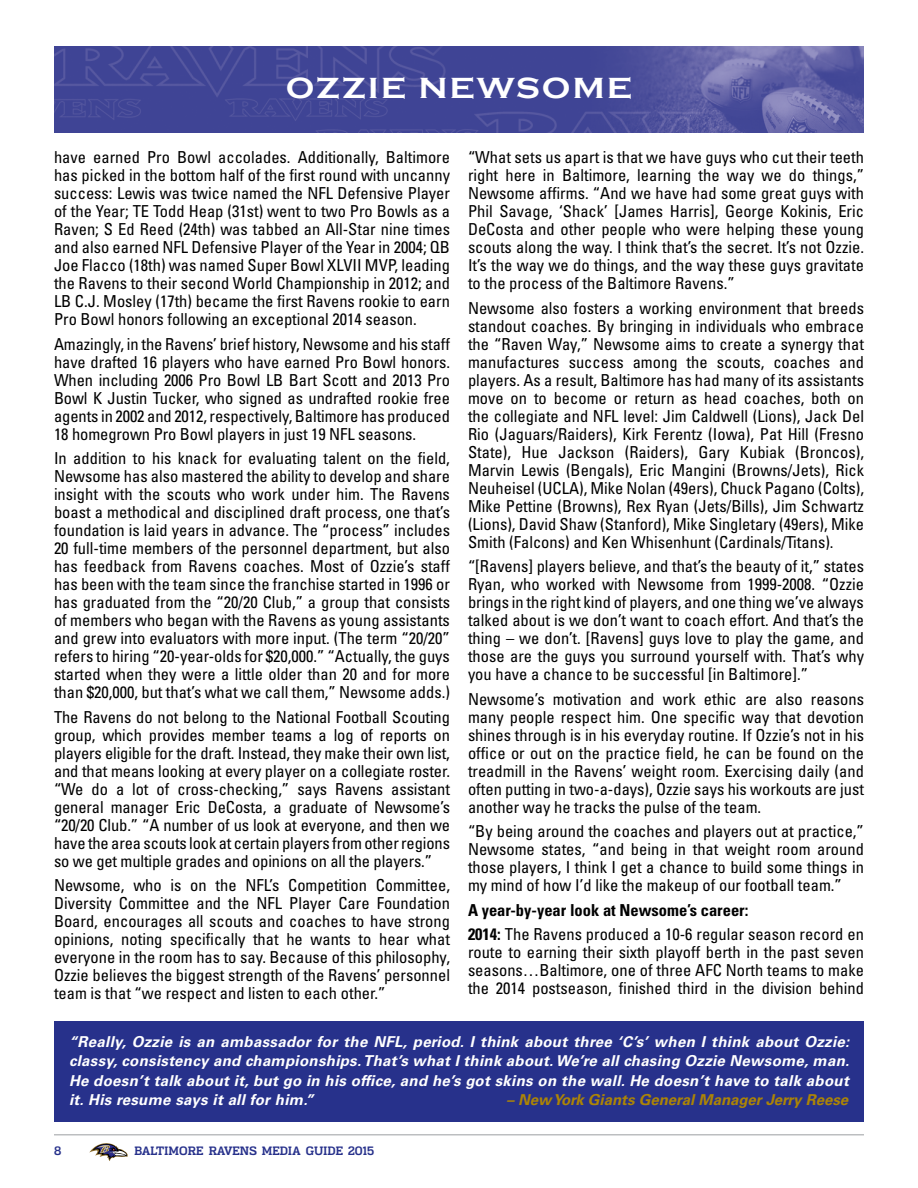
<style>
.page{position:relative;width:918px;height:1188px;background:#fff}
.page>*{position:absolute;margin:0;border:0;box-sizing:border-box;transform-origin:0 0}
.t1{font:700 30px "Copperplate Gothic";letter-spacing:.055em;color:#fff;scale:1.12 1}
.t2{font:condensed 16.5px/18px "Univers LT Std";color:#000;text-align:justify}
.t3{font:italic 700 15px/19.5px "Univers LT Std";letter-spacing:.02em;color:#fff;text-align:justify}
.t4{font:italic 700 15px "Univers LT Std";color:#ad8505}
.t5{font:12px "Endzone";color:#27318b}
.s1{font-weight:700}
</style>
<div class="page">
<hr style="left:54px;top:1134px;width:810px;height:2px;background:#bcbec0">
<svg style="left:89px;top:1143px;width:39px;height:18px"></svg>
<img style="left:54px;top:46px;width:810px;height:87px">
<div style="left:54px;top:1021px;width:810px;height:101px;background:#27318b"></div>
<h1 class="t1" style="left:286px;top:72px;width:311px">OZZIE NEWSOME</h1>
<p class="t2" style="left:54px;top:148px;width:398px">have earned Pro Bowl accolades. Additionally, Baltimore has picked in the bottom half of the first round with uncanny success: Lewis was twice named the NFL Defensive Player of the Year; TE Todd Heap (31st) went to two Pro Bowls as a Raven; S Ed Reed (24th) was tabbed an All-Star nine times and also earned NFL Defensive Player of the Year in 2004; QB Joe Flacco (18th) was named Super Bowl XLVII MVP, leading the Ravens to their second World Championship in 2012; and LB C.J. Mosley (17th) became the first Ravens rookie to earn Pro Bowl honors following an exceptional 2014 season.</p>
<p class="t2" style="left:54px;top:335px;width:398px">Amazingly, in the Ravens’ brief history, Newsome and his staff have drafted 16 players who have earned Pro Bowl honors.<br>When including 2006 Pro Bowl LB Bart Scott and 2013 Pro Bowl K Justin Tucker, who signed as undrafted rookie free agents in 2002 and 2012, respectively, Baltimore has produced 18 homegrown Pro Bowl players in just 19 NFL seasons.</p>
<p class="t2" style="left:54px;top:449px;width:398px">In addition to his knack for evaluating talent on the field, Newsome has also mastered the ability to develop and share insight with the scouts who work under him. The Ravens boast a methodical and disciplined draft process, one that’s foundation is laid years in advance. The “process” includes 20 full-time members of the personnel department, but also has feedback from Ravens coaches. Most of Ozzie’s staff has been with the team since the franchise started in 1996 or has graduated from the “20/20 Club,” a group that consists of members who began with the Ravens as young assistants and grew into evaluators with more input. (The term “20/20” refers to hiring “20-year-olds for $20,000.” “Actually, the guys started when they were a little older than 20 and for more than $20,000, but that’s what we call them,” Newsome adds.)</p>
<p class="t2" style="left:54px;top:707px;width:398px">The Ravens do not belong to the National Football Scouting group, which provides member teams a log of reports on players eligible for the draft. Instead, they make their own list, and that means looking at every player on a collegiate roster. “We do a lot of cross-checking,” says Ravens assistant general manager Eric DeCosta, a graduate of Newsome’s “20/20 Club.” “A number of us look at everyone, and then we have the area scouts look at certain players from other regions so we get multiple grades and opinions on all the players.”</p>
<p class="t2" style="left:54px;top:876px;width:398px">Newsome, who is on the NFL’s Competition Committee, Diversity Committee and the NFL Player Care Foundation Board, encourages all scouts and coaches to have strong opinions, noting specifically that he wants to hear what everyone in the room has to say. Because of this philosophy, Ozzie believes the biggest strength of the Ravens’ personnel team is that “we respect and listen to each other.”</p>
<p class="t2" style="left:468px;top:148px;width:398px">“What sets us apart is that we have guys who cut their teeth right here in Baltimore, learning the way we do things,” Newsome affirms. “And we have had some great guys with Phil Savage, ‘Shack’ [James Harris], George Kokinis, Eric DeCosta and other people who were helping these young scouts along the way. I think that’s the secret. It’s not Ozzie.<br>It’s the way we do things, and the way these guys gravitate to the process of the Baltimore Ravens.”</p>
<p class="t2" style="left:468px;top:299px;width:398px">Newsome also fosters a working environment that breeds standout coaches. By bringing in individuals who embrace the “Raven Way,” Newsome aims to create a synergy that manufactures success among the scouts, coaches and players. As a result, Baltimore has had many of its assistants move on to become or return as head coaches, both on the collegiate and NFL level: Jim Caldwell (Lions), Jack Del Rio (Jaguars/Raiders), Kirk Ferentz (Iowa), Pat Hill (Fresno State), Hue Jackson (Raiders), Gary Kubiak (Broncos), Marvin Lewis (Bengals), Eric Mangini (Browns/Jets), Rick Neuheisel (UCLA), Mike Nolan (49ers), Chuck Pagano (Colts), Mike Pettine (Browns), Rex Ryan (Jets/Bills), Jim Schwartz (Lions), David Shaw (Stanford), Mike Singletary (49ers), Mike Smith (Falcons) and Ken Whisenhunt (Cardinals/Titans).</p>
<p class="t2" style="left:468px;top:557px;width:398px">“[Ravens] players believe, and that’s the beauty of it,” states Ryan, who worked with Newsome from 1999-2008. “Ozzie brings in the right kind of players, and one thing we’ve always talked about is we don’t want to coach effort. And that’s the thing – we don’t. [Ravens] guys love to play the game, and those are the guys you surround yourself with. That’s why you have a chance to be successful [in Baltimore].”</p>
<p class="t2" style="left:468px;top:690px;width:398px">Newsome’s motivation and work ethic are also reasons many people respect him. One specific way that devotion shines through is in his everyday routine. If Ozzie’s not in his office or out on the practice field, he can be found on the treadmill in the Ravens’ weight room. Exercising daily (and often putting in two-a-days), Ozzie says his workouts are just another way he tracks the pulse of the team.</p>
<p class="t2" style="left:468px;top:822px;width:397px">“By being around the coaches and players out at practice,” Newsome states, “and being in that weight room around those players, I think I get a chance to build some things in my mind of how I’d like the makeup of our football team.”</p>
<p class="t2" style="left:468px;top:897px;width:397px;line-height:24.5px"><span class="s1">A year-by-year look at Newsome’s career:<br>2014:</span> The Ravens produced a 10-6 regular season record en</p>
<p class="t2" style="left:468px;top:943px;width:398px">route to earning their sixth playoff berth in the past seven seasons…Baltimore, one of three AFC North teams to make the 2014 postseason, finished third in the division behind</p>
<p class="t3" style="left:69px;top:1032px;width:782px">“Really, Ozzie is an ambassador for the NFL, period. I think about three ‘C’s’ when I think about Ozzie: classy, consistency and championships. That’s what I think about. We’re all chasing Ozzie Newsome, man.<br>He doesn’t talk about it, but go in his office, and he’s got skins on the wall. He doesn’t have to talk about it. His resume says it all for him.”</p>
<p class="t4" style="left:506px;top:1091px;width:343px">– New York Giants General Manager Jerry Reese</p>
<p class="t5" style="left:54px;top:1144px;width:9px">8</p>
<p class="t5" style="left:134px;top:1144px;width:241px">BALTIMORE RAVENS MEDIA GUIDE 2015</p>
</div>
